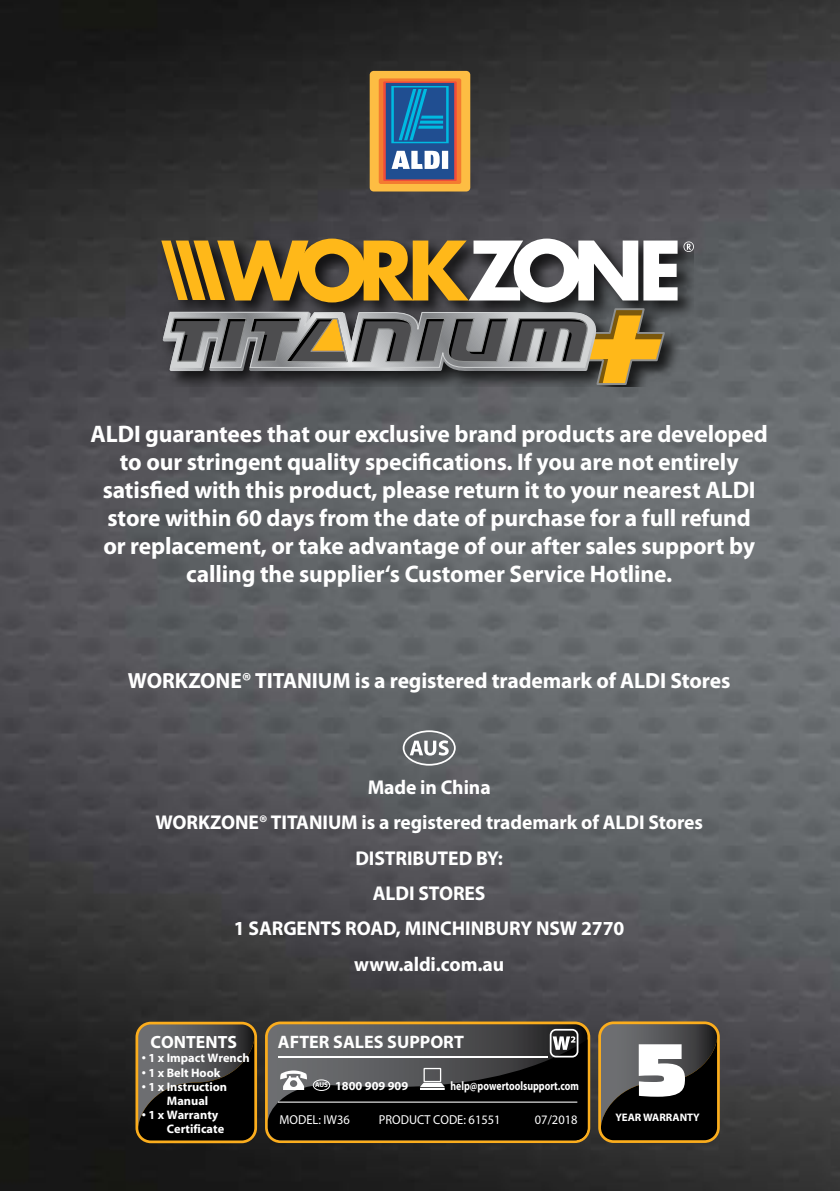
<style>
.page{position:relative;width:840px;height:1191px;background:#fff}
.page>*{position:absolute;margin:0;border:0;box-sizing:border-box;transform-origin:0 0}
.t1{font:700 24px/28px "Myriad Pro";letter-spacing:-.005em;color:#fff;text-align:center}
.t2{font:700 22px "Myriad Pro";letter-spacing:-.005em;color:#fff}
.t3{font:700 20px/35.4px "Myriad Pro";letter-spacing:-.005em;color:#fff;text-align:center}
.t4{font:700 18px "Myriad Pro";color:#fff}
.t5{font:700 17.8px "Myriad";color:#fff}
.t6{font:13px "Myriad Pro";color:#fff;scale:.96 1}
.t7{font:700 12.4px/14.2px "Myriad";color:#fff;text-align:center}
.t8{font:700 12.2px "Myriad Pro";color:#fff;scale:.8 1}
.t9{font:700 12.2px "Myriad Pro";color:#fff}
.t10{font:700 11px "Myriad";color:#fff}
.t11{font:700 7px "Myriad Pro";color:#fff}
</style>
<div class="page">
<img style="left:0;top:0;width:839px;height:1191px">
<div style="left:161px;top:238px;width:532px;height:148px;background:#000;opacity:.75"></div>
<svg style="left:683px;top:241px;width:10px;height:11px"></svg>
<svg style="left:161px;top:238px;width:516px;height:148px;background:#8a7d5f"></svg>
<div style="left:369px;top:71px;width:101px;height:120px;background:#fdbd43;border-radius:4px"></div>
<div style="left:378px;top:78px;width:83px;height:106px;background:#f47b30;border-radius:2px"></div>
<div style="left:383px;top:81px;width:73px;height:100px;background:linear-gradient(to right,#9b4c5d,#8d4c63)"></div>
<div style="left:385px;top:83px;width:69px;height:96px;background:#204e91"></div>
<svg style="left:391px;top:86px;width:57px;height:57px"></svg>
<svg style="left:391px;top:151px;width:57px;height:18px"></svg>
<div style="left:135px;top:1021px;width:122px;height:122px;background:linear-gradient(to right,#f8ab1d,#f3a81e);border-radius:15px"></div>
<svg style="left:138px;top:1024px;width:116px;height:116px;background:#2f2e2d"></svg>
<svg style="left:265px;top:1021px;width:325px;height:122px;background:#d5951e"></svg>
<svg style="left:598px;top:1021px;width:121px;height:122px"></svg>
<svg style="left:267px;top:1024px;width:320px;height:116px;background:#333232"></svg>
<svg style="left:600px;top:1024px;width:116px;height:116px;background:#4d4c4a"></svg>
<svg style="left:402px;top:730px;width:53px;height:35px"></svg>
<p class="t1" style="left:90px;top:419px;width:678px">ALDI guarantees that our exclusive brand products are developed to our stringent quality specifications. If you are not entirely satisfied with this product, please return it to your nearest ALDI store within 60 days from the date of purchase for a full refund<br>or replacement, or take advantage of our after sales support by calling the supplier‘s Customer Service Hotline.</p>
<p class="t2" style="left:128px;top:666px;width:603px">WORKZONE® TITANIUM is a registered trademark of ALDI Stores</p>
<p class="t3" style="left:155px;top:768px;width:549px">Made in China<br>WORKZONE® TITANIUM is a registered trademark of ALDI Stores<br>DISTRIBUTED BY:<br>ALDI STORES<br>1 SARGENTS ROAD, MINCHINBURY NSW 2770<br>www.aldi.com.au</p>
<p class="t4" style="left:278px;top:1029px;width:187px">AFTER SALES SUPPORT</p>
<p class="t9" style="left:335px;top:1078px;width:75px">1800 909 909</p>
<p class="t8" style="left:450px;top:1078px;width:162px">help@powertoolsupport.com</p>
<p class="t5" style="left:150px;top:1032px;width:88px">CONTENTS</p>
<p class="t7" style="left:142px;top:1051px;width:109px">• 1 x Impact Wrench</p>
<p class="t7" style="left:142px;top:1065px;width:80px">• 1 x Belt Hook</p>
<p class="t7" style="left:142px;top:1080px;width:87px">• 1 x Instruction<br>Manual</p>
<p class="t7" style="left:167px;top:1108px;width:59px;text-align:left;text-indent:-25px">• 1 x Warranty<br>Certificate</p>
<p class="t6" style="left:279px;top:1111px;width:75px">MODEL: IW36</p>
<p class="t6" style="left:378px;top:1111px;width:128px">PRODUCT CODE: 61551</p>
<p class="t6" style="left:534px;top:1111px;width:46px">07/2018</p>
<p class="t11" style="left:315px;top:1080px;width:14px">AUS</p>
<p class="t10" style="left:615px;top:1112px;width:86px">YEAR WARRANTY</p>
</div>
